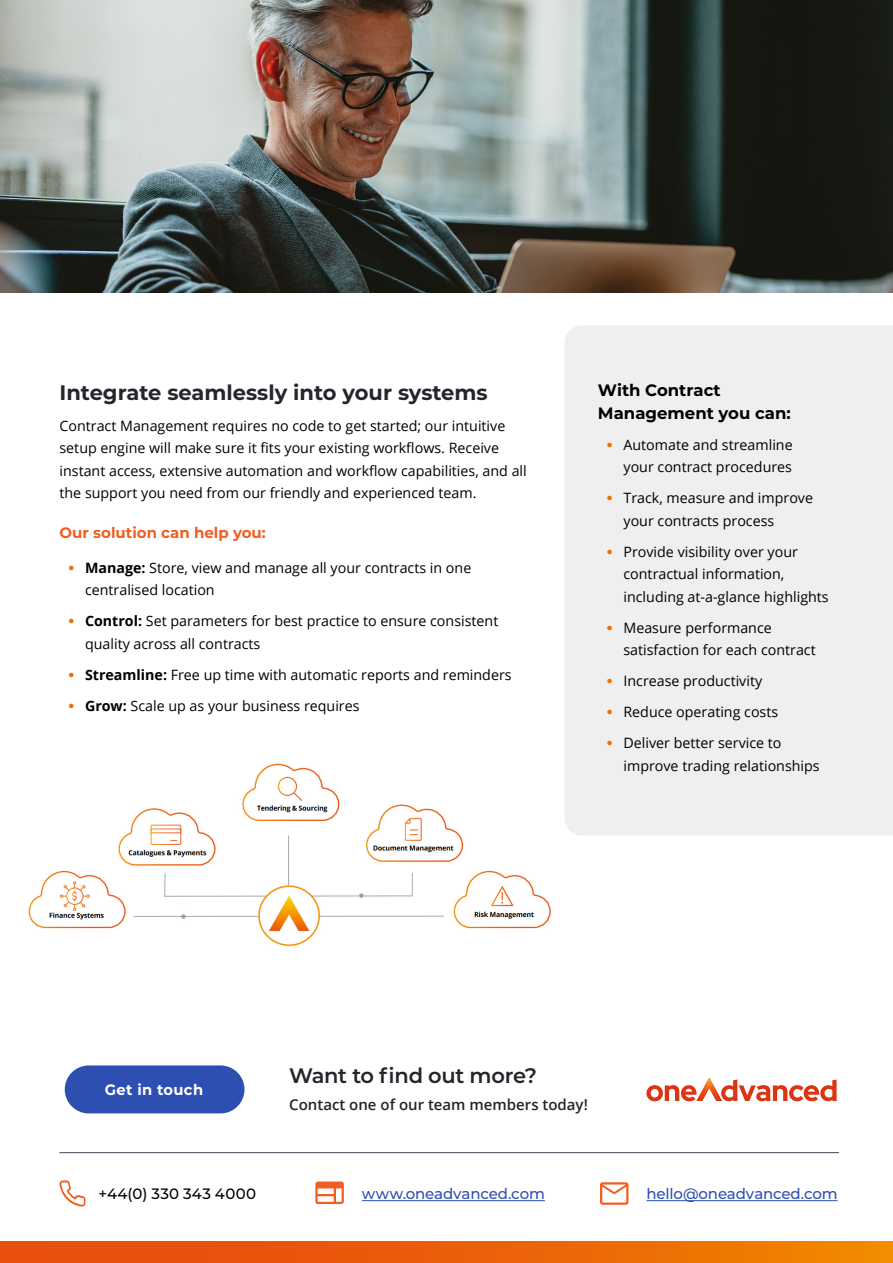
<style>
.page{position:relative;width:893px;height:1263px;background:#fff}
.page>*{position:absolute;margin:0;border:0;box-sizing:border-box;transform-origin:0 0}
.t1{font:700 21px "Montserrat";color:#25252c}
.t2{font:600 21px "Montserrat";letter-spacing:-.015em;color:#24242b}
.t3{font:700 16.5px/22.5px "Montserrat";color:#000}
.t4{font:500 15px "Montserrat";letter-spacing:-.01em;color:#2d4fb2}
.t5{font:600 15px "Open Sans";color:#24242b}
.t6{font:700 15px "Montserrat";color:#f15d22}
.t7{font:500 15px "Montserrat";letter-spacing:.02em;color:#000}
.t8{font:700 15px "Montserrat";letter-spacing:.02em;color:#fff}
.t9{font:14.25px/22.5px "Open Sans";color:#000}
.s1{font-family:"Montserrat";font-weight:700;font-size:18px;color:#ed7004}
.s2{font-weight:700}
</style>
<div class="page">
<div style="left:65px;top:1065px;width:179px;height:48px;background:#2d4fb2;border-radius:24px"></div>
<div style="left:0;top:1242px;width:893px;height:21px;background:linear-gradient(to right,#e74511,#f08200)"></div>
<svg style="left:600px;top:1182px;width:28px;height:23px"></svg>
<svg style="left:315px;top:1181px;width:29px;height:23px"></svg>
<hr style="left:362px;top:1200px;width:183px;height:1px;background:#2d4fb2">
<svg style="left:59px;top:1180px;width:26px;height:26px"></svg>
<hr style="left:646px;top:1200px;width:192px;height:1px;background:#2d4fb2">
<svg style="left:646px;top:1077px;width:191px;height:24px"></svg>
<hr style="left:60px;top:1152px;width:779px;height:1px;background:#616173">
<div style="left:565px;top:325px;width:328px;height:510px;background:#f0eff0"></div>
<img style="left:0;top:0;width:893px;height:292px">
<img style="left:28px;top:763px;width:523px;height:184px">
<h1 class="t1" style="left:60px;top:377px;width:430px">Integrate seamlessly into your systems</h1>
<p class="t9" style="left:60px;top:414px;width:469px">Contract Management requires no code to get started; our intuitive setup engine will make sure it fits your existing workflows. Receive instant access, extensive automation and workflow capabilities, and all the support you need from our friendly and experienced team.</p>
<p class="t6" style="left:60px;top:521px;width:208px">Our solution can help you:</p>
<p class="t9" style="left:85px;top:556px;width:388px;text-indent:-17px"><span class="s1">•</span> <span class="s2">Manage:</span> Store, view and manage all your contracts in one centralised location</p>
<p class="t9" style="left:85px;top:609px;width:415px;text-indent:-17px"><span class="s1">•</span> <span class="s2">Control:</span> Set parameters for best practice to ensure consistent quality across all contracts</p>
<p class="t9" style="left:68px;top:663px;width:445px"><span class="s1">•</span> <span class="s2">Streamline:</span> Free up time with automatic reports and reminders</p>
<p class="t9" style="left:68px;top:694px;width:293px"><span class="s1">•</span> <span class="s2">Grow:</span> Scale up as your business requires</p>
<p class="t3" style="left:598px;top:378px;width:194px">With Contract<br>Management you can:</p>
<p class="t9" style="left:606px;top:433px;width:188px;text-align:right"><span class="s1">•</span> Automate and streamline your contract procedures</p>
<p class="t9" style="left:623px;top:487px;width:191px;text-indent:-17px"><span class="s1">•</span> Track, measure and improve your contracts process</p>
<p class="t9" style="left:623px;top:540px;width:207px;text-indent:-17px"><span class="s1">•</span> Provide visibility over your contractual information, including at-a-glance highlights</p>
<p class="t9" style="left:623px;top:616px;width:194px;text-indent:-17px"><span class="s1">•</span> Measure performance satisfaction for each contract</p>
<p class="t9" style="left:606px;top:670px;width:157px"><span class="s1">•</span> Increase productivity</p>
<p class="t9" style="left:606px;top:701px;width:173px"><span class="s1">•</span> Reduce operating costs</p>
<p class="t9" style="left:623px;top:732px;width:198px;text-indent:-17px"><span class="s1">•</span> Deliver better service to improve trading relationships</p>
<p class="t8" style="left:105px;top:1079px;width:100px">Get in touch</p>
<h1 class="t2" style="left:289px;top:1061px;width:249px">Want to find out more?</h1>
<p class="t5" style="left:289px;top:1094px;width:300px">Contact one of our team members today!</p>
<p class="t7" style="left:99px;top:1183px;width:159px">+44(0) 330 343 4000</p>
<p class="t4" style="left:362px;top:1183px;width:185px">www.oneadvanced.com</p>
<p class="t4" style="left:646px;top:1183px;width:193px">hello@oneadvanced.com</p>
</div>
